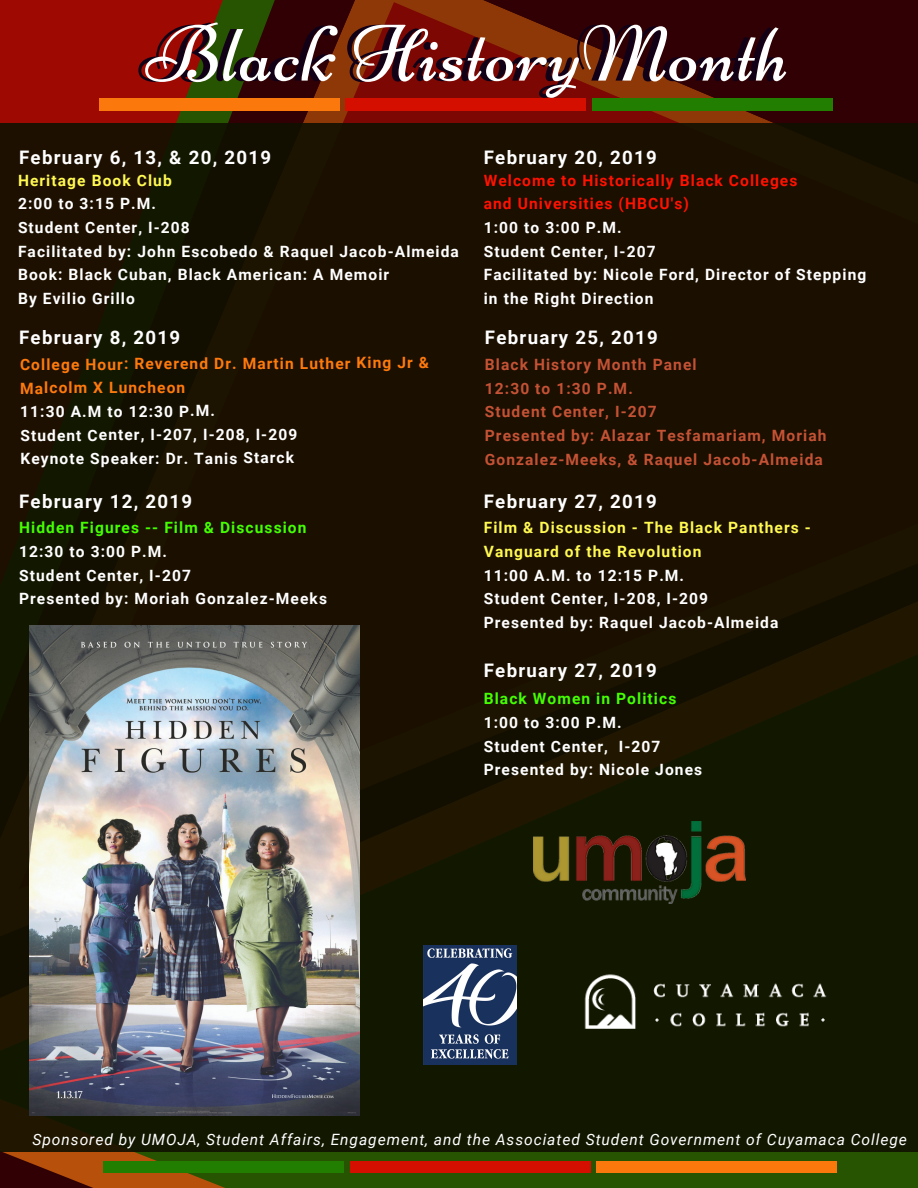
<style>
.page{position:relative;width:918px;height:1188px;background:#fff}
.page>*{position:absolute;margin:0;border:0;box-sizing:border-box;transform-origin:0 0}
.t1{font:79.35px "Niconne";letter-spacing:.02em;color:#fff}
.t2{font:700 18.75px "Roboto";letter-spacing:.07em;color:#fff}
.t3{font:700 15.6px/23.7px "Roboto";letter-spacing:.07em;color:#fff}
.t4{font:700 15.6px/23.7px "Roboto";letter-spacing:.07em;color:#c45235}
.t5{font:italic 15.6px "Roboto";letter-spacing:.06em;color:#fff}
.t6{font:700 15.6px/23.7px "Roboto";letter-spacing:.07em;color:#fff952}
.t7{font:700 15.6px/24.2px "Roboto";letter-spacing:.065em;color:#ff7a0d}
.t8{font:700 15.6px/23.7px "Roboto";letter-spacing:.07em;color:#ff1200}
.t9{font:700 15.6px "Roboto";letter-spacing:.07em;color:#45ff00}
</style>
<div class="page">
<svg style="left:0;top:1152px;width:918px;height:36px;background:#3e4d02"></svg>
<div style="left:596px;top:1161px;width:241px;height:12px;background:#fb780d"></div>
<div style="left:350px;top:1161px;width:240px;height:12px;background:#d50f00"></div>
<div style="left:104px;top:1161px;width:240px;height:12px;background:#227e00"></div>
<svg style="left:0;top:0;width:918px;height:124px;background:#621003"></svg>
<div style="left:0;top:124px;width:918px;height:1028px;background:#1b0f00"></div>
<img style="left:584px;top:974px;width:243px;height:55px">
<div style="left:99px;top:98px;width:241px;height:12px;background:#fb780d"></div>
<div style="left:346px;top:98px;width:240px;height:12px;background:#d50f00"></div>
<div style="left:592px;top:98px;width:240px;height:12px;background:#227e00"></div>
<img style="left:29px;top:626px;width:331px;height:490px">
<img style="left:423px;top:945px;width:93px;height:119px">
<img style="left:533px;top:821px;width:213px;height:82px">
<h1 class="t1" style="left:146px;top:7px;width:644px">Black HistoryMonth</h1>
<p class="t2" style="left:19px;top:146px;width:254px">February 6, 13, &amp; 20, 2019</p>
<p class="t6" style="left:18px;top:168px;width:155px">Heritage Book Club</p>
<p class="t3" style="left:18px;top:192px;width:442px">2:00 to 3:15 P.M.<br>Student Center, I-208<br>Facilitated by: John Escobedo &amp; Raquel Jacob-Almeida<br>Book: Black Cuban, Black American: A Memoir<br>By Evilio Grillo</p>
<p class="t2" style="left:19px;top:326px;width:163px">February 8, 2019</p>
<p class="t7" style="left:20px;top:352px;width:411px">College Hour: Reverend Dr. Martin Luther King Jr &amp;<br>Malcolm X Luncheon</p>
<p class="t3" style="left:20px;top:400px;width:279px">11:30 A.M to 12:30 P.M.<br>Student Center, I-207, I-208, I-209<br>Keynote Speaker: Dr. Tanis Starck</p>
<p class="t2" style="left:19px;top:491px;width:175px">February 12, 2019</p>
<p class="t9" style="left:19px;top:519px;width:289px">Hidden Figures -- Film &amp; Discussion</p>
<p class="t3" style="left:19px;top:540px;width:309px">12:30 to 3:00 P.M.<br>Student Center, I-207<br>Presented by: Moriah Gonzalez-Meeks</p>
<p class="t2" style="left:484px;top:146px;width:175px">February 20, 2019</p>
<p class="t8" style="left:484px;top:168px;width:315px">Welcome to Historically Black Colleges and Universities (HBCU's)</p>
<p class="t3" style="left:484px;top:216px;width:384px">1:00 to 3:00 P.M.<br>Student Center, I-207<br>Facilitated by: Nicole Ford, Director of Stepping in the Right Direction</p>
<p class="t2" style="left:485px;top:326px;width:175px">February 25, 2019</p>
<p class="t4" style="left:485px;top:353px;width:343px">Black History Month Panel<br>12:30 to 1:30 P.M.<br>Student Center, I-207<br>Presented by: Alazar Tesfamariam, Moriah<br>Gonzalez-Meeks, &amp; Raquel Jacob-Almeida</p>
<p class="t2" style="left:484px;top:491px;width:175px">February 27, 2019</p>
<p class="t6" style="left:484px;top:516px;width:329px">Film &amp; Discussion - The Black Panthers -<br>Vanguard of the Revolution</p>
<p class="t3" style="left:484px;top:563px;width:296px">11:00 A.M. to 12:15 P.M.<br>Student Center, I-208, I-209<br>Presented by: Raquel Jacob-Almeida</p>
<p class="t2" style="left:484px;top:659px;width:175px">February 27, 2019</p>
<p class="t9" style="left:484px;top:690px;width:194px">Black Women in Politics</p>
<p class="t3" style="left:484px;top:711px;width:220px">1:00 to 3:00 P.M.<br>Student Center, I-207<br>Presented by: Nicole Jones</p>
<p class="t5" style="left:33px;top:1131px;width:876px">Sponsored by UMOJA, Student Affairs, Engagement, and the Associated Student Government of Cuyamaca College</p>
</div>
